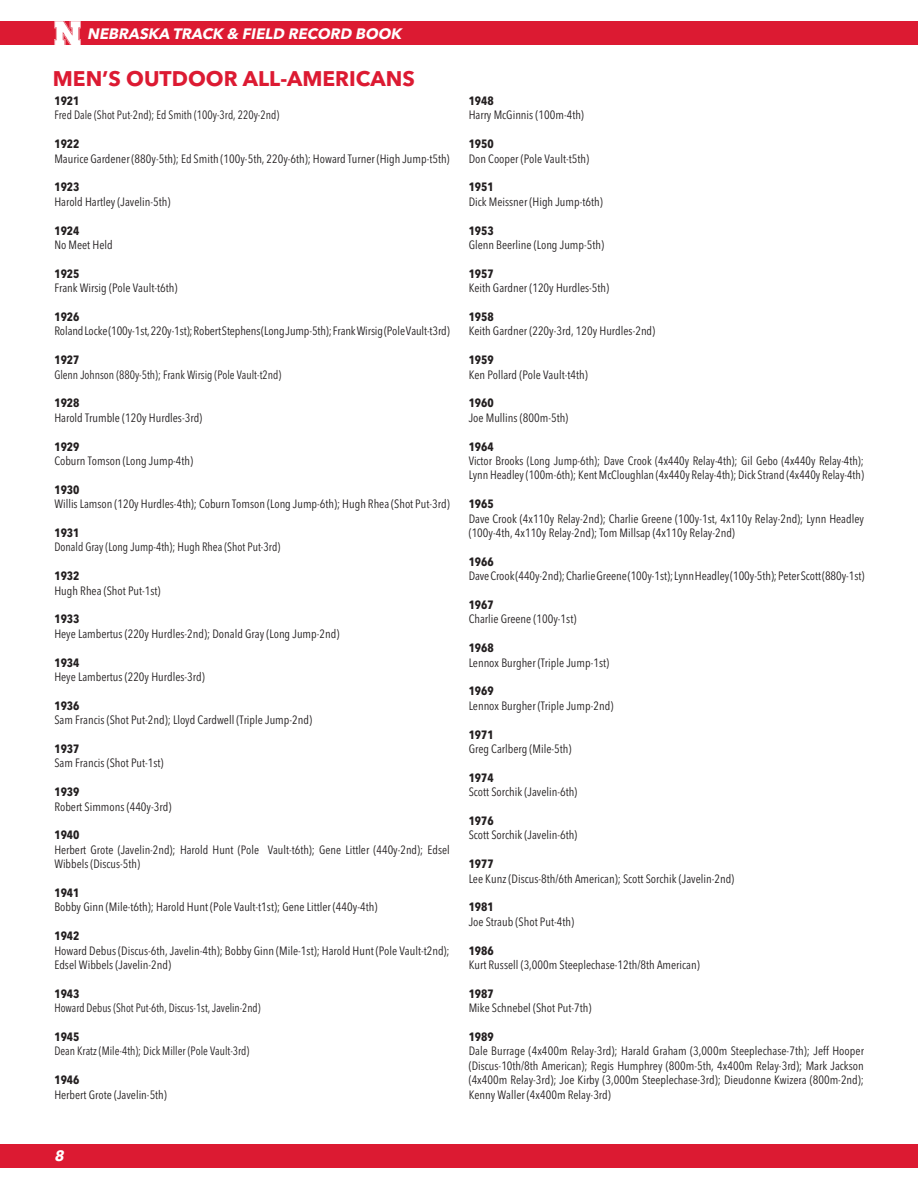
<style>
.page{position:relative;width:918px;height:1188px;background:#fff}
.page>*{position:absolute;margin:0;border:0;box-sizing:border-box;transform-origin:0 0}
.t1{font:700 21px "Avenir Next LT Pro";color:#dc1a32}
.t2{font:italic 700 15px "Avenir Next LT Pro";color:#fff}
.Body_text{font:condensed 12px/14.4px "Avenir Next LT Pro";color:#231f20}
.t3{font:700 condensed 12px "Avenir Next LT Pro";color:#231f20}
.Body_text-2{font:condensed 12px "Avenir Next LT Pro";color:#231f20;scale:.94 1}
.Body_text-3{font:condensed 12px "Avenir Next LT Pro";color:#231f20;scale:.92 1}
.Body_text-4{font:condensed 12px "Avenir Next LT Pro";color:#231f20;scale:.95 1}
</style>
<div class="page">
<div style="left:0;top:1144px;width:918px;height:23px;background:#dc1a32"></div>
<div style="left:0;top:22px;width:918px;height:23px;background:#dc1a32"></div>
<img style="left:55px;top:21px;width:26px;height:24px">
<p class="t2" style="left:87px;top:25px;width:319px">NEBRASKA TRACK &amp; FIELD RECORD BOOK</p>
<p class="t1" style="left:53px;top:66px;width:363px">MEN’S OUTDOOR ALL-AMERICANS</p>
<p class="t3" style="left:54px;top:94px;width:27px">1921</p>
<p class="Body_text-2" style="left:54px;top:108px;width:241px">Fred Dale (Shot Put-2nd); Ed Smith (100y-3rd, 220y-2nd)</p>
<p class="t3" style="left:54px;top:137px;width:27px">1922</p>
<p class="Body_text" style="left:54px;top:151px;width:397px">Maurice Gardener (880y-5th); Ed Smith (100y-5th, 220y-6th); Howard Turner (High Jump-t5th)</p>
<p class="t3" style="left:54px;top:180px;width:27px">1923</p>
<p class="Body_text" style="left:54px;top:194px;width:118px">Harold Hartley (Javelin-5th)</p>
<p class="t3" style="left:54px;top:223px;width:27px">1924</p>
<p class="Body_text" style="left:54px;top:238px;width:60px">No Meet Held</p>
<p class="t3" style="left:54px;top:266px;width:27px">1925</p>
<p class="Body_text" style="left:54px;top:281px;width:125px">Frank Wirsig (Pole Vault-t6th)</p>
<p class="t3" style="left:54px;top:310px;width:27px">1926</p>
<p class="Body_text" style="left:54px;top:324px;width:397px">Roland Locke (100y-1st, 220y-1st); Robert Stephens (Long Jump-5th); Frank Wirsig (Pole Vault-t3rd)</p>
<p class="t3" style="left:54px;top:353px;width:27px">1927</p>
<p class="Body_text-2" style="left:54px;top:367px;width:243px">Glenn Johnson (880y-5th); Frank Wirsig (Pole Vault-t2nd)</p>
<p class="t3" style="left:54px;top:396px;width:27px">1928</p>
<p class="Body_text" style="left:54px;top:410px;width:149px">Harold Trumble (120y Hurdles-3rd)</p>
<p class="t3" style="left:54px;top:439px;width:27px">1929</p>
<p class="Body_text" style="left:54px;top:454px;width:140px">Coburn Tomson (Long Jump-4th)</p>
<p class="t3" style="left:54px;top:482px;width:27px">1930</p>
<p class="Body_text" style="left:54px;top:497px;width:397px">Willis Lamson (120y Hurdles-4th); Coburn Tomson (Long Jump-6th); Hugh Rhea (Shot Put-3rd)</p>
<p class="t3" style="left:54px;top:526px;width:27px">1931</p>
<p class="Body_text-4" style="left:54px;top:540px;width:239px">Donald Gray (Long Jump-4th); Hugh Rhea (Shot Put-3rd)</p>
<p class="t3" style="left:54px;top:569px;width:27px">1932</p>
<p class="Body_text" style="left:54px;top:583px;width:108px">Hugh Rhea (Shot Put-1st)</p>
<p class="t3" style="left:54px;top:612px;width:27px">1933</p>
<p class="Body_text" style="left:54px;top:626px;width:287px">Heye Lambertus (220y Hurdles-2nd); Donald Gray (Long Jump-2nd)</p>
<p class="t3" style="left:54px;top:655px;width:27px">1934</p>
<p class="Body_text" style="left:54px;top:670px;width:152px">Heye Lambertus (220y Hurdles-3rd)</p>
<p class="t3" style="left:54px;top:698px;width:27px">1936</p>
<p class="Body_text" style="left:54px;top:713px;width:259px">Sam Francis (Shot Put-2nd); Lloyd Cardwell (Triple Jump-2nd)</p>
<p class="t3" style="left:54px;top:742px;width:27px">1937</p>
<p class="Body_text" style="left:54px;top:756px;width:111px">Sam Francis (Shot Put-1st)</p>
<p class="t3" style="left:54px;top:785px;width:27px">1939</p>
<p class="Body_text" style="left:54px;top:799px;width:118px">Robert Simmons (440y-3rd)</p>
<p class="t3" style="left:54px;top:828px;width:27px">1940</p>
<p class="Body_text" style="left:54px;top:842px;width:397px">Herbert Grote (Javelin-2nd); Harold Hunt (Pole Vault-t6th); Gene Littler (440y-2nd); Edsel<br>Wibbels (Discus-5th)</p>
<p class="t3" style="left:54px;top:886px;width:27px">1941</p>
<p class="Body_text" style="left:54px;top:900px;width:324px">Bobby Ginn (Mile-t6th); Harold Hunt (Pole Vault-t1st); Gene Littler (440y-4th)</p>
<p class="t3" style="left:54px;top:929px;width:27px">1942</p>
<p class="Body_text" style="left:54px;top:943px;width:397px">Howard Debus (Discus-6th, Javelin-4th); Bobby Ginn (Mile-1st); Harold Hunt (Pole Vault-t2nd);<br>Edsel Wibbels (Javelin-2nd)</p>
<p class="t3" style="left:54px;top:986px;width:27px">1943</p>
<p class="Body_text-3" style="left:54px;top:1001px;width:226px">Howard Debus (Shot Put-6th, Discus-1st, Javelin-2nd)</p>
<p class="t3" style="left:54px;top:1030px;width:27px">1945</p>
<p class="Body_text-2" style="left:54px;top:1044px;width:209px">Dean Kratz (Mile-4th); Dick Miller (Pole Vault-3rd)</p>
<p class="t3" style="left:54px;top:1073px;width:27px">1946</p>
<p class="Body_text" style="left:54px;top:1087px;width:114px">Herbert Grote (Javelin-5th)</p>
<p class="t3" style="left:469px;top:94px;width:27px">1948</p>
<p class="Body_text" style="left:469px;top:108px;width:117px">Harry McGinnis (100m-4th)</p>
<p class="t3" style="left:469px;top:137px;width:27px">1950</p>
<p class="Body_text" style="left:469px;top:151px;width:122px">Don Cooper (Pole Vault-t5th)</p>
<p class="t3" style="left:469px;top:180px;width:27px">1951</p>
<p class="Body_text" style="left:469px;top:194px;width:136px">Dick Meissner (High Jump-t6th)</p>
<p class="t3" style="left:469px;top:223px;width:27px">1953</p>
<p class="Body_text" style="left:469px;top:238px;width:137px">Glenn Beerline (Long Jump-5th)</p>
<p class="t3" style="left:469px;top:266px;width:27px">1957</p>
<p class="Body_text" style="left:469px;top:281px;width:142px">Keith Gardner (120y Hurdles-5th)</p>
<p class="t3" style="left:469px;top:310px;width:27px">1958</p>
<p class="Body_text" style="left:469px;top:324px;width:188px">Keith Gardner (220y-3rd, 120y Hurdles-2nd)</p>
<p class="t3" style="left:469px;top:353px;width:27px">1959</p>
<p class="Body_text" style="left:469px;top:367px;width:121px">Ken Pollard (Pole Vault-t4th)</p>
<p class="t3" style="left:469px;top:396px;width:27px">1960</p>
<p class="Body_text" style="left:469px;top:410px;width:101px">Joe Mullins (800m-5th)</p>
<p class="t3" style="left:469px;top:439px;width:27px">1964</p>
<p class="Body_text" style="left:469px;top:454px;width:397px">Victor Brooks (Long Jump-6th); Dave Crook (4x440y Relay-4th); Gil Gebo (4x440y Relay-4th);<br>Lynn Headley (100m-6th); Kent McCloughlan (4x440y Relay-4th); Dick Strand (4x440y Relay-4th)</p>
<p class="t3" style="left:469px;top:497px;width:27px">1965</p>
<p class="Body_text" style="left:469px;top:511px;width:397px">Dave Crook (4x110y Relay-2nd); Charlie Greene (100y-1st, 4x110y Relay-2nd); Lynn Headley (100y-4th, 4x110y Relay-2nd); Tom Millsap (4x110y Relay-2nd)</p>
<p class="t3" style="left:469px;top:554px;width:27px">1966</p>
<p class="Body_text" style="left:469px;top:569px;width:397px">Dave Crook (440y-2nd); Charlie Greene (100y-1st); Lynn Headley (100y-5th); Peter Scott (880y-1st)</p>
<p class="t3" style="left:469px;top:598px;width:27px">1967</p>
<p class="Body_text" style="left:469px;top:612px;width:109px">Charlie Greene (100y-1st)</p>
<p class="t3" style="left:469px;top:641px;width:27px">1968</p>
<p class="Body_text" style="left:469px;top:655px;width:142px">Lennox Burgher (Triple Jump-1st)</p>
<p class="t3" style="left:469px;top:684px;width:27px">1969</p>
<p class="Body_text" style="left:469px;top:698px;width:146px">Lennox Burgher (Triple Jump-2nd)</p>
<p class="t3" style="left:469px;top:727px;width:27px">1971</p>
<p class="Body_text" style="left:469px;top:742px;width:104px">Greg Carlberg (Mile-5th)</p>
<p class="t3" style="left:469px;top:770px;width:27px">1974</p>
<p class="Body_text" style="left:469px;top:785px;width:110px">Scott Sorchik (Javelin-6th)</p>
<p class="t3" style="left:469px;top:814px;width:27px">1976</p>
<p class="Body_text" style="left:469px;top:828px;width:110px">Scott Sorchik (Javelin-6th)</p>
<p class="t3" style="left:469px;top:857px;width:27px">1977</p>
<p class="Body_text" style="left:469px;top:871px;width:267px">Lee Kunz (Discus-8th/6th American); Scott Sorchik (Javelin-2nd)</p>
<p class="t3" style="left:469px;top:900px;width:27px">1981</p>
<p class="Body_text" style="left:469px;top:914px;width:107px">Joe Straub (Shot Put-4th)</p>
<p class="t3" style="left:469px;top:943px;width:27px">1986</p>
<p class="Body_text" style="left:469px;top:958px;width:233px">Kurt Russell (3,000m Steeplechase-12th/8th American)</p>
<p class="t3" style="left:469px;top:986px;width:27px">1987</p>
<p class="Body_text" style="left:469px;top:1001px;width:124px">Mike Schnebel (Shot Put-7th)</p>
<p class="t3" style="left:469px;top:1030px;width:27px">1989</p>
<p class="Body_text" style="left:469px;top:1044px;width:397px;text-align:justify">Dale Burrage (4x400m Relay-3rd); Harald Graham (3,000m Steeplechase-7th); Jeff Hooper (Discus-10th/8th American); Regis Humphrey (800m-5th, 4x400m Relay-3rd); Mark Jackson (4x400m Relay-3rd); Joe Kirby (3,000m Steeplechase-3rd); Dieudonne Kwizera (800m-2nd); Kenny Waller (4x400m Relay-3rd)</p>
<p class="t2" style="left:54px;top:1147px;width:14px">8</p>
</div>
